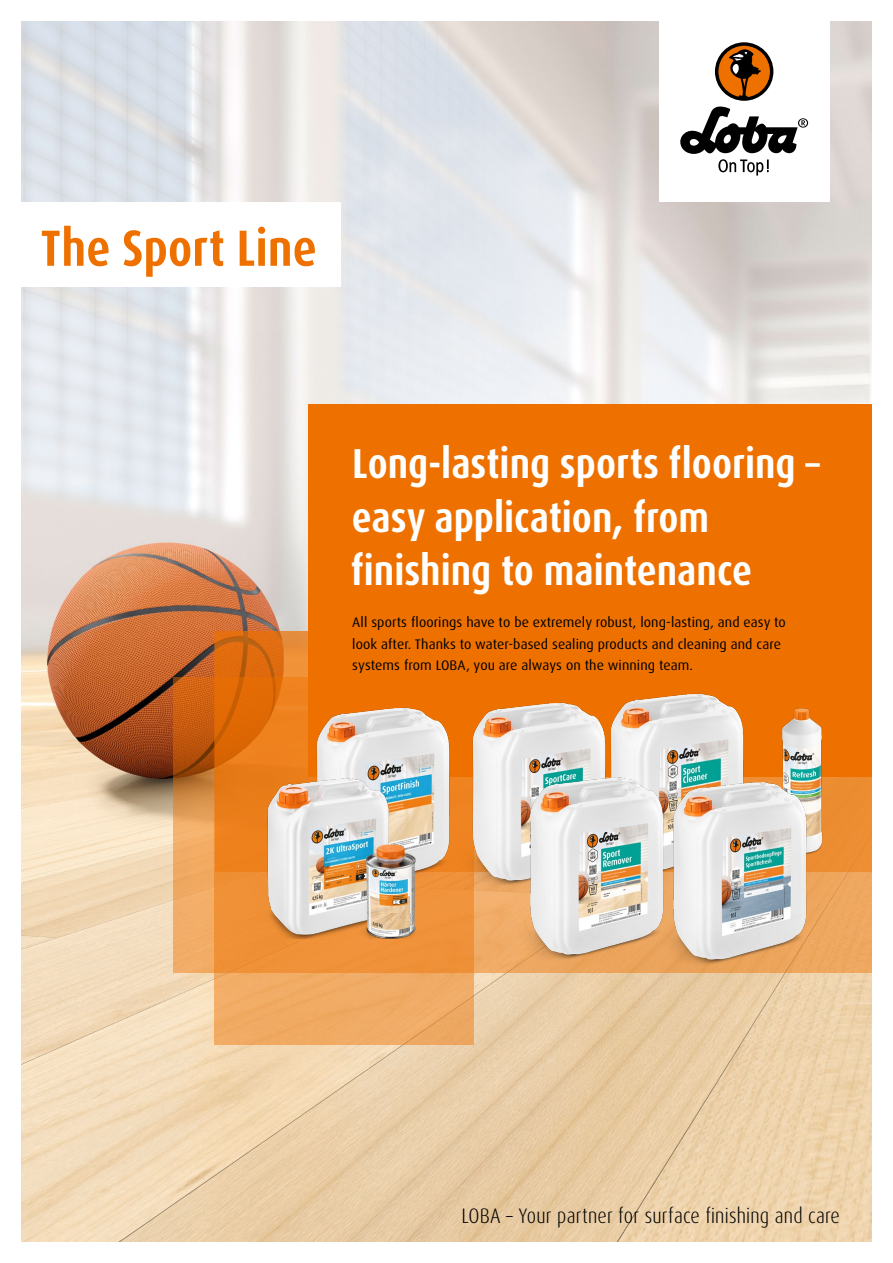
<style>
.page{position:relative;width:893px;height:1263px;background:#fff}
.page>*{position:absolute;margin:0;border:0;box-sizing:border-box;transform-origin:0 0}
.t1{font:700 condensed 51px "Dax OT";color:#ee7100}
.t2{font:700 condensed 42px/53.1px "Dax Pro";color:#fff}
.t3{font:300 condensed 21px "Dax Pro";letter-spacing:.01em;color:#000}
.t4{font:13.8px/21.3px "Dax Pro";letter-spacing:.005em;color:#000}
</style>
<div class="page">
<img style="left:21px;top:21px;width:851px;height:1221px">
<div style="left:214px;top:631px;width:260px;height:414px;background:#f0ab65"></div>
<svg style="left:215px;top:631px;width:93px;height:46px;background:#de741a"></svg>
<svg style="left:173px;top:677px;width:699px;height:295px;background:#e48834"></svg>
<div style="left:308px;top:404px;width:564px;height:372px;background:#ee7100"></div>
<div style="left:0;top:202px;width:340px;height:84px;background:#fff"></div>
<img style="left:516px;top:704px;width:26px;height:57px">
<img style="left:542px;top:693px;width:198px;height:77px">
<img style="left:465px;top:761px;width:264px;height:206px">
<img style="left:740px;top:708px;width:82px;height:62px">
<img style="left:248px;top:691px;width:268px;height:206px">
<img style="left:248px;top:766px;width:206px;height:173px">
<img style="left:627px;top:770px;width:245px;height:201px">
<div style="left:659px;top:0;width:170px;height:202px;background:#fff"></div>
<svg style="left:680px;top:106px;width:128px;height:70px"></svg>
<div style="left:715px;top:42px;width:58px;height:59px;background:#000;border-radius:50%"></div>
<svg style="left:718px;top:45px;width:52px;height:52px"></svg>
<h1 class="t1" style="left:40px;top:215px;width:278px">The Sport Line</h1>
<h2 class="t2" style="left:351px;top:438px;width:471px">Long-lasting sports flooring – easy application, from finishing to maintenance</h2>
<p class="t4" style="left:352px;top:612px;width:435px">All sports floorings have to be extremely robust, long-lasting, and easy to look after. Thanks to water-based sealing products and cleaning and care systems from LOBA, you are always on the winning team.</p>
<h3 class="t3" style="left:461px;top:1202px;width:380px">LOBA – Your partner for surface finishing and care</h3>
</div>
